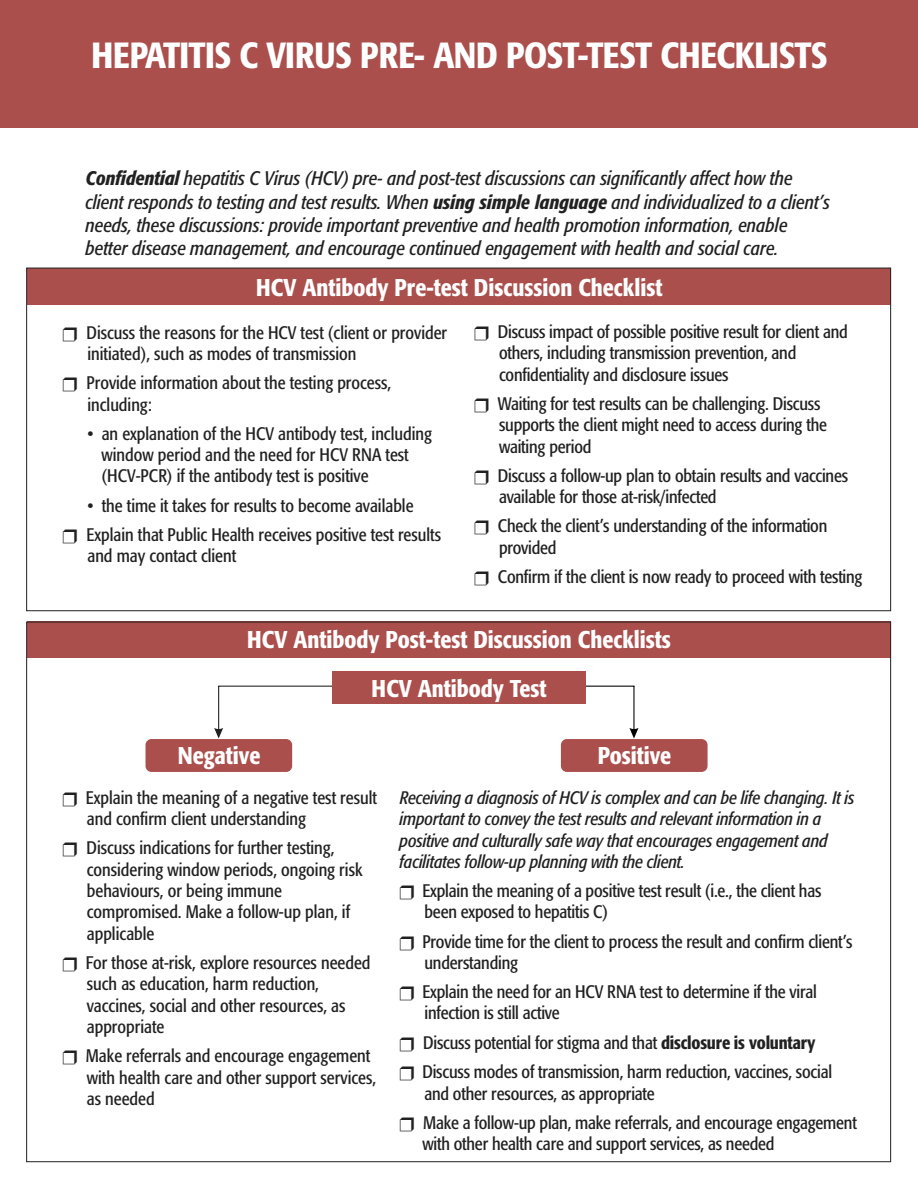
<style>
.page{position:relative;width:918px;height:1188px;background:#fff}
.page>*{position:absolute;margin:0;border:0;box-sizing:border-box;transform-origin:0 0}
.t1{font:500 condensed 36px "Formata";letter-spacing:-.015em;color:#fff}
.t2{font:500 condensed 24px/49.5px "Formata";color:#fff;text-align:center}
.t3{font:italic condensed 19.5px/23.4px "Formata";color:#212121}
.t4{font:condensed 18px/21.5px "Formata";letter-spacing:-.01em;color:#212121}
.t5{font:italic condensed 18px/21.5px "Formata";letter-spacing:-.01em;color:#212121}
.s1{font-weight:500}
</style>
<div class="page">
<div style="left:0;top:0;width:918px;height:127px;background:#ab4f4d"></div>
<svg style="left:586px;top:686px;width:53px;height:52px"></svg>
<svg style="left:214px;top:686px;width:118px;height:52px"></svg>
<div style="left:27px;top:269px;width:864px;height:36px;background:#ab4f4d"></div>
<div style="left:27px;top:621px;width:864px;height:37px;background:#ab4f4d"></div>
<div style="left:332px;top:671px;width:254px;height:33px;background:#ab4f4d"></div>
<div style="left:146px;top:739px;width:146px;height:33px;background:#ab4f4d;border-radius:6px"></div>
<div style="left:561px;top:739px;width:147px;height:33px;background:#ab4f4d;border-radius:6px"></div>
<h1 class="t1" style="left:91px;top:41px;width:738px">HEPATITIS C VIRUS PRE- AND POST-TEST CHECKLISTS</h1>
<p class="t3" style="left:86px;top:169px;width:746px"><span class="s1">Confidential</span> hepatitis C Virus (HCV) pre- and post-test discussions can significantly affect how the client responds to testing and test results. When <span class="s1">using simple language</span> and individualized to a client’s needs, these discussions: provide important preventive and health promotion information, enable better disease management, and encourage continued engagement with health and social care.</p>
<h2 class="t2" style="left:256px;top:265px;width:408px">HCV Antibody Pre-test Discussion Checklist</h2>
<p class="t4" style="left:87px;top:323px;width:362px">Discuss the reasons for the HCV test (client or provider</p>
<p class="t4" style="left:87px;top:341px;width:306px;line-height:29.1px">initiated), such as modes of transmission<br>Provide information about the testing process,</p>
<p class="t4" style="left:88px;top:395px;width:66px">including:</p>
<p class="t4" style="left:102px;top:424px;width:332px;text-indent:-14px">• an explanation of the HCV antibody test, including window period and the need for HCV RNA test (HCV-PCR) if the antibody test is positive</p>
<p class="t4" style="left:87px;top:493px;width:356px;line-height:29.1px">• the time it takes for results to become available<br>Explain that Public Health receives positive test results</p>
<p class="t4" style="left:88px;top:547px;width:150px">and may contact client</p>
<p class="t4" style="left:498px;top:323px;width:351px">Discuss impact of possible positive result for client and</p>
<p class="t4" style="left:499px;top:344px;width:299px">others, including transmission prevention, and confidentiality and disclosure issues</p>
<p class="t4" style="left:498px;top:395px;width:331px">Waiting for test results can be challenging. Discuss supports the client might need to access during the waiting period</p>
<p class="t4" style="left:498px;top:466px;width:352px">Discuss a follow-up plan to obtain results and vaccines available for those at-risk/infected</p>
<p class="t4" style="left:498px;top:517px;width:331px">Check the client’s understanding of the information provided</p>
<p class="t4" style="left:498px;top:568px;width:366px">Confirm if the client is now ready to proceed with testing</p>
<h2 class="t2" style="left:247px;top:617px;width:425px">HCV Antibody Post-test Discussion Checklists<br>HCV Antibody Test</h2>
<h2 class="t2" style="left:178px;top:734px;width:84px">Negative</h2>
<h2 class="t2" style="left:598px;top:734px;width:75px">Positive</h2>
<p class="t5" style="left:400px;top:788px;width:456px">Receiving a diagnosis of HCV is complex and can be life changing. It is important to convey the test results and relevant information in a positive and culturally safe way that encourages engagement and facilitates follow-up planning with the client.</p>
<p class="t4" style="left:422px;top:882px;width:401px">Explain the meaning of a positive test result (i.e., the client has been exposed to hepatitis C)</p>
<p class="t4" style="left:422px;top:932px;width:432px">Provide time for the client to process the result and confirm client’s understanding</p>
<p class="t4" style="left:422px;top:983px;width:396px">Explain the need for an HCV RNA test to determine if the viral infection is still active</p>
<p class="t4" style="left:422px;top:1030px;width:411px;line-height:29.1px">Discuss potential for stigma and that <span class="s1">disclosure is voluntary<br></span>Discuss modes of transmission, harm reduction, vaccines, social</p>
<p class="t4" style="left:423px;top:1081px;width:435px;line-height:29.1px">and other resources, as appropriate<br>Make a follow-up plan, make referrals, and encourage engagement</p>
<p class="t4" style="left:422px;top:1135px;width:354px">with other health care and support services, as needed</p>
<p class="t4" style="left:86px;top:788px;width:293px">Explain the meaning of a negative test result and confirm client understanding</p>
<p class="t4" style="left:87px;top:839px;width:277px">Discuss indications for further testing, considering window periods, ongoing risk behaviours, or being immune compromised. Make a follow-up plan, if applicable</p>
<p class="t4" style="left:86px;top:954px;width:286px">For those at-risk, explore resources needed such as education, harm reduction, vaccines, social and other resources, as appropriate</p>
<p class="t4" style="left:86px;top:1047px;width:292px">Make referrals and encourage engagement with health care and other support services, as needed</p>
</div>
